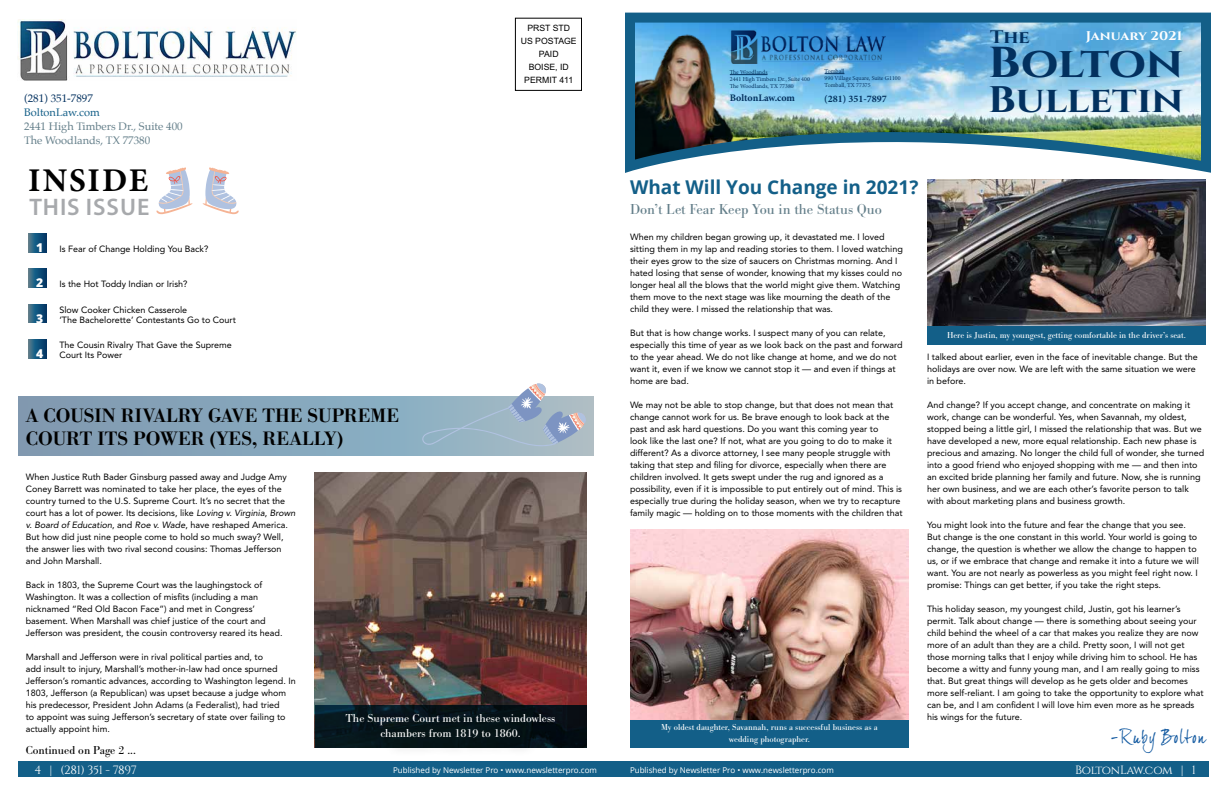
<style>
.page{position:relative;width:1224px;height:792px;background:#fff}
.page>*{position:absolute;margin:0;border:0;box-sizing:border-box;transform-origin:0 0}
.t1{font:700 43.2px "Cinzel";letter-spacing:-.01em;color:#03315f;scale:1.11 1}
.t2{font:700 36.9px "Cinzel";color:#03315f;scale:1.11 1}
.t3{font:700 33.2px "Minion Pro";letter-spacing:.06em;color:#000}
.t4{font:600 24px "Myriad Pro";letter-spacing:.04em;color:#a7a9ac}
.t5{font:500 20.1px/23.3px "Bodoni URW";color:#000}
.t6{font:700 19px "Open Sans";color:#135f88}
.t7{font:18px "Joe Hand 2";letter-spacing:.01em;color:#165ca2}
.t8{font:700 18px "Cinzel";color:#03315f;scale:1.11 1}
.t9{font:15px "Bodoni URW";color:#637e89}
.t10{font:700 12.6px "Cinzel";color:#fff;scale:1.11 1}
.t11{font:800 12.1px "Open Sans";color:#fff}
.t12{font:12px/15px "Bodoni URW";color:#fff;text-align:center}
.t13{font:12px "Cinzel";letter-spacing:-.025em;color:#fff}
.t14{font:12px "Bodoni URW";color:#000}
.t15{font:11px/14px "Palatino";color:#637e89}
.t16{font:11px "Palatino";color:#03315f}
.t17{font:11px "Palatino";color:#135f88}
.t18{font:700 10px "Minion Pro";color:#03315f}
.t19{font:9px/12px "Avenir LT Std";color:#000}
.t20{font:9px/12px "Bodoni URW";color:#fff;text-align:center}
.t21{font:8.7px/13.1px "Arial";color:#000;text-align:center}
.t22{font:8px "Open Sans";color:#fff}
.t23{font:6px/7.2px "Minion Pro";color:#03315f}
.s1{font-style:italic}
</style>
<div class="page">
<img style="left:625px;top:12px;width:586px;height:161px">
<hr style="left:730px;top:74px;width:38px;height:1px;background:#03315f">
<svg style="left:825px;top:73px;width:19px;height:1px"></svg>
<div style="left:612px;top:762px;width:597px;height:15px;background:#135f88"></div>
<div style="left:18px;top:762px;width:594px;height:15px;background:#135f88"></div>
<svg style="left:28px;top:233px;width:19px;height:19px"></svg>
<svg style="left:28px;top:269px;width:19px;height:18px"></svg>
<svg style="left:28px;top:304px;width:19px;height:19px"></svg>
<svg style="left:28px;top:339px;width:19px;height:19px"></svg>
<img style="left:730px;top:29px;width:155px;height:34px">
<img style="left:18px;top:20px;width:279px;height:61px">
<img style="left:630px;top:530px;width:279px;height:190px">
<div style="left:630px;top:720px;width:279px;height:27px;background:#135f88"></div>
<img style="left:927px;top:179px;width:279px;height:148px">
<div style="left:927px;top:327px;width:279px;height:18px;background:#135f88"></div>
<div style="left:18px;top:396px;width:576px;height:59px;background:linear-gradient(to right,#7997b1,#a1bdc8)"></div>
<img style="left:315px;top:473px;width:271px;height:232px">
<svg style="left:422px;top:383px;width:166px;height:66px"></svg>
<svg style="left:315px;top:705px;width:271px;height:42px;background:#06151d"></svg>
<div style="left:349px;top:717px;width:225px;height:40px;background:#000;opacity:.29"></div>
<svg style="left:156px;top:167px;width:37px;height:47px"></svg>
<svg style="left:203px;top:167px;width:36px;height:47px"></svg>
<div style="left:515px;top:18px;width:67px;height:73px;border:1px solid #000"></div>
<p class="t16" style="left:24px;top:89px;width:70px">(281) 351-7897</p>
<p class="t17" style="left:24px;top:103px;width:77px">BoltonLaw.com</p>
<p class="t15" style="left:24px;top:120px;width:160px">2441 High Timbers Dr., Suite 400<br>The Woodlands, TX 77380</p>
<h3 class="t3" style="left:28px;top:157px;width:121px">INSIDE</h3>
<h3 class="t4" style="left:29px;top:191px;width:121px">THIS ISSUE</h3>
<h3 class="t11" style="left:36px;top:238px;width:9px">1</h3>
<h3 class="t11" style="left:36px;top:274px;width:9px">2</h3>
<h3 class="t11" style="left:36px;top:309px;width:9px">3</h3>
<h3 class="t11" style="left:36px;top:344px;width:9px">4</h3>
<p class="t19" style="left:59px;top:243px;width:151px">Is Fear of Change Holding You Back?</p>
<p class="t19" style="left:59px;top:278px;width:130px">Is the Hot Toddy Indian or Irish?</p>
<p class="t19" style="left:59px;top:305px;width:178px;line-height:10px">Slow Cooker Chicken Casserole<br>‘The Bachelorette’ Contestants Go to Court</p>
<p class="t19" style="left:59px;top:340px;width:174px;line-height:10px">The Cousin Rivalry That Gave the Supreme<br>Court Its Power</p>
<h3 class="t5" style="left:26px;top:404px;width:375px">A COUSIN RIVALRY GAVE THE SUPREME<br>COURT ITS POWER (YES, REALLY)</h3>
<p class="t21" style="left:521px;top:21px;width:57px">PRST STD<br>US POSTAGE<br>PAID<br>BOISE, ID<br>PERMIT 411</p>
<p class="t19" style="left:26px;top:471px;width:271px">When Justice Ruth Bader Ginsburg passed away and Judge Amy Coney Barrett was nominated to take her place, the eyes of the country turned to the U.S. Supreme Court. It’s no secret that the court has a lot of power. Its decisions, like <span class="s1">Loving v. Virginia</span>, <span class="s1">Brown v. Board of Education</span>, and <span class="s1">Roe v. Wade</span>, have reshaped America.<br>But how did just nine people come to hold so much sway? Well, the answer lies with two rival second cousins: Thomas Jefferson and John Marshall.</p>
<p class="t19" style="left:26px;top:579px;width:258px">Back in 1803, the Supreme Court was the laughingstock of Washington. It was a collection of misfits (including a man nicknamed “Red Old Bacon Face”) and met in Congress’ basement. When Marshall was chief justice of the court and Jefferson was president, the cousin controversy reared its head.</p>
<p class="t19" style="left:26px;top:651px;width:272px">Marshall and Jefferson were in rival political parties and, to<br>add insult to injury, Marshall’s mother-in-law had once spurned Jefferson’s romantic advances, according to Washington legend. In 1803, Jefferson (a Republican) was upset because a judge whom his predecessor, President John Adams (a Federalist), had tried<br>to appoint was suing Jefferson’s secretary of state over failing to actually appoint him.</p>
<h3 class="t14" style="left:26px;top:743px;width:112px">Continued on Page 2 ...</h3>
<h3 class="t12" style="left:346px;top:711px;width:211px">The Supreme Court met in these windowless chambers from 1819 to 1860.</h3>
<p class="t23" style="left:730px;top:69px;width:82px">The Woodlands<br>2441 High Timbers Dr., Suite 400<br>The Woodlands, TX 77380</p>
<p class="t23" style="left:825px;top:68px;width:78px">Tomball<br>990 Village Square, Suite G1100<br>Tomball, TX 77375</p>
<p class="t18" style="left:824px;top:92px;width:64px">(281) 351-7897</p>
<p class="t18" style="left:730px;top:91px;width:67px">BoltonLaw.com</p>
<h3 class="t8" style="left:990px;top:26px;width:37px">The</h3>
<h3 class="t10" style="left:1086px;top:28px;width:88px">January 2021</h3>
<h1 class="t1" style="left:988px;top:36px;width:177px">Bolton</h1>
<h2 class="t2" style="left:988px;top:77px;width:178px">Bulletin</h2>
<h3 class="t6" style="left:630px;top:174px;width:290px">What Will You Change in 2021?</h3>
<h3 class="t9" style="left:630px;top:200px;width:254px">Don’t Let Fear Keep You in the Status Quo</h3>
<p class="t19" style="left:630px;top:231px;width:274px">When my children began growing up, it devastated me. I loved sitting them in my lap and reading stories to them. I loved watching their eyes grow to the size of saucers on Christmas morning. And I hated losing that sense of wonder, knowing that my kisses could no longer heal all the blows that the world might give them. Watching them move to the next stage was like mourning the death of the child they were. I missed the relationship that was.</p>
<p class="t19" style="left:630px;top:327px;width:274px">But that is how change works. I suspect many of you can relate, especially this time of year as we look back on the past and forward to the year ahead. We do not like change at home, and we do not want it, even if we know we cannot stop it — and even if things at home are bad.</p>
<p class="t19" style="left:630px;top:399px;width:274px">We may not be able to stop change, but that does not mean that change cannot work for us. Be brave enough to look back at the past and ask hard questions. Do you want this coming year to<br>look like the last one? If not, what are you going to do to make it different? As a divorce attorney, I see many people struggle with taking that step and filing for divorce, especially when there are children involved. It gets swept under the rug and ignored as a possibility, even if it is impossible to put entirely out of mind. This is especially true during the holiday season, when we try to recapture family magic — holding on to those moments with the children that</p>
<p class="t20" style="left:661px;top:721px;width:218px">My oldest daughter, Savannah, runs a successful business as a wedding photographer.</p>
<p class="t20" style="left:947px;top:329px;width:240px">Here is Justin, my youngest, getting comfortable in the driver’s seat.</p>
<p class="t19" style="left:927px;top:351px;width:272px">I talked about earlier, even in the face of inevitable change. But the holidays are over now. We are left with the same situation we were in before.</p>
<p class="t19" style="left:927px;top:399px;width:279px">And change? If you accept change, and concentrate on making it work, change can be wonderful. Yes, when Savannah, my oldest, stopped being a little girl, I missed the relationship that was. But we have developed a new, more equal relationship. Each new phase is precious and amazing. No longer the child full of wonder, she turned into a good friend who enjoyed shopping with me — and then into an excited bride planning her family and future. Now, she is running her own business, and we are each other’s favorite person to talk with about marketing plans and business growth.</p>
<p class="t19" style="left:927px;top:519px;width:273px">You might look into the future and fear the change that you see.<br>But change is the one constant in this world. Your world is going to change, the question is whether we allow the change to happen to us, or if we embrace that change and remake it into a future we will want. You are not nearly as powerless as you might feel right now. I promise: Things can get better, if you take the right steps.</p>
<p class="t19" style="left:927px;top:603px;width:278px">This holiday season, my youngest child, Justin, got his learner’s permit. Talk about change — there is something about seeing your child behind the wheel of a car that makes you realize they are now more of an adult than they are a child. Pretty soon, I will not get those morning talks that I enjoy while driving him to school. He has become a witty and funny young man, and I am really going to miss that. But great things will develop as he gets older and becomes more self-reliant. I am going to take the opportunity to explore what can be, and I am confident I will love him even more as he spreads his wings for the future.</p>
<h3 class="t7" style="left:1109px;top:727px;width:99px">-Ruby Bolton</h3>
<h3 class="t13" style="left:34px;top:763px;width:104px">4 | (281) 351 - 7897</h3>
<p class="t22" style="left:393px;top:764px;width:205px">Published by Newsletter Pro • www.newsletterpro.com</p>
<p class="t22" style="left:630px;top:764px;width:205px">Published by Newsletter Pro • www.newsletterpro.com</p>
<h3 class="t13" style="left:1075px;top:763px;width:122px">BoltonLaw.com | 1</h3>
</div>
